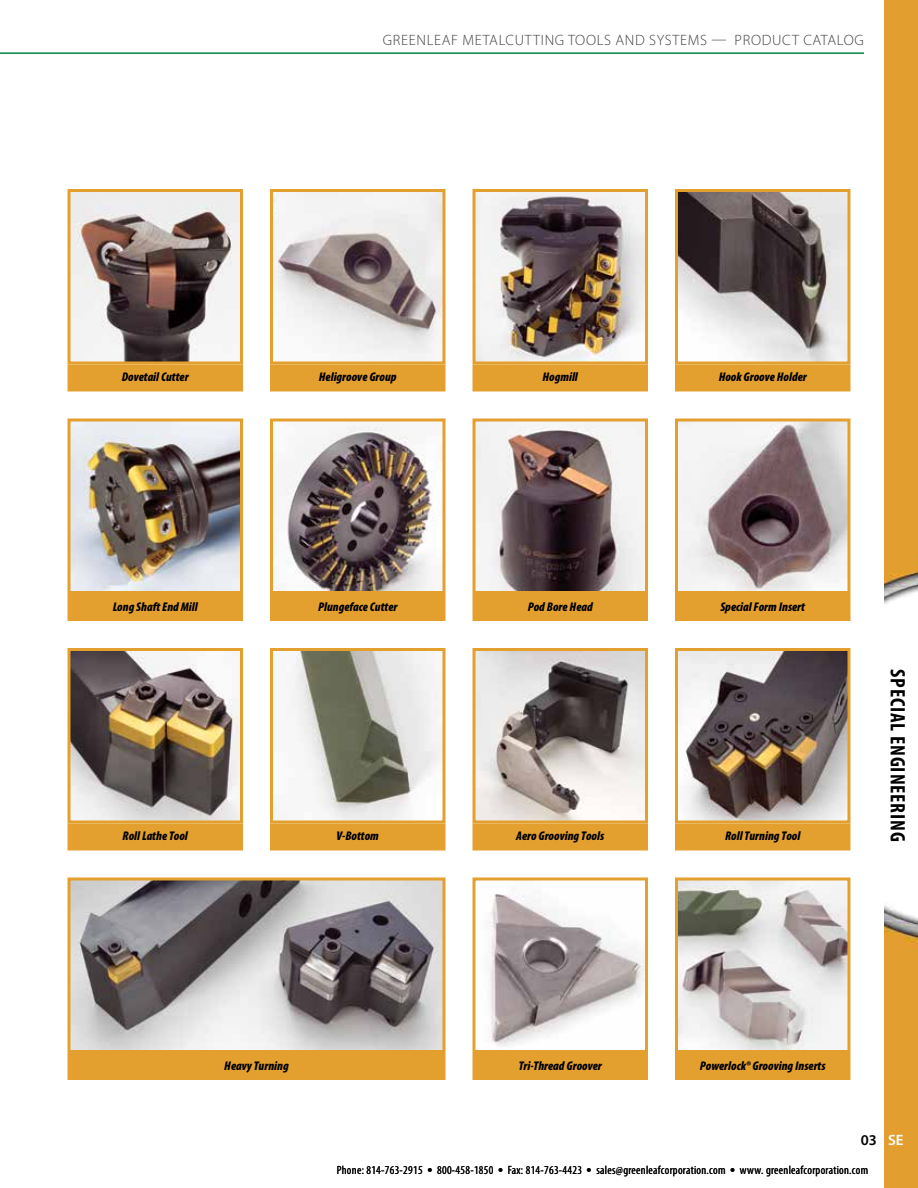
<style>
.page{position:relative;width:918px;height:1188px;background:#fff}
.page>*{position:absolute;margin:0;border:0;box-sizing:border-box;transform-origin:0 0}
.t1{font:700 condensed 21px "Myriad Pro";letter-spacing:.04em;color:#000}
.t2{font:300 15px "Myriad Pro";letter-spacing:.045em;color:#414042}
.t3{font:600 15px "Myriad Pro";color:#fff}
.t4{font:600 15px "Myriad Pro";color:#000}
.t5{font:italic 900 condensed 12.6px "Myriad Pro";color:#000}
.t6{font:condensed 12px "Myriad Pro";letter-spacing:.025em;color:#000}
.s1{font-size:19.5px}
</style>
<div class="page">
<hr style="left:0;top:52px;width:864px;height:2px;background:#008445">
<img style="left:884px;top:0;width:34px;height:1188px">
<img style="left:72px;top:193px;width:167px;height:167px">
<div style="left:68px;top:189px;width:175px;height:175px;border:3px solid #e4a02f"></div>
<div style="left:68px;top:364px;width:175px;height:28px;background:#e4a02f;border:3px solid #e4a02f"></div>
<img style="left:274px;top:193px;width:168px;height:167px">
<div style="left:270px;top:189px;width:176px;height:175px;border:3px solid #e4a02f"></div>
<div style="left:270px;top:364px;width:176px;height:28px;background:#e4a02f;border:3px solid #e4a02f"></div>
<img style="left:476px;top:193px;width:168px;height:167px">
<div style="left:472px;top:189px;width:176px;height:175px;border:3px solid #e4a02f"></div>
<div style="left:472px;top:364px;width:176px;height:28px;background:#e4a02f;border:3px solid #e4a02f"></div>
<img style="left:679px;top:193px;width:167px;height:167px">
<div style="left:675px;top:189px;width:175px;height:175px;border:3px solid #e4a02f"></div>
<div style="left:675px;top:364px;width:175px;height:28px;background:#e4a02f;border:3px solid #e4a02f"></div>
<img style="left:72px;top:422px;width:167px;height:168px">
<div style="left:68px;top:418px;width:175px;height:176px;border:3px solid #e4a02f"></div>
<div style="left:68px;top:594px;width:175px;height:27px;background:#e4a02f"></div>
<img style="left:286px;top:426px;width:152px;height:164px">
<div style="left:270px;top:418px;width:176px;height:176px;border:3px solid #e4a02f"></div>
<div style="left:270px;top:594px;width:176px;height:27px;background:#e4a02f"></div>
<img style="left:476px;top:422px;width:168px;height:168px">
<div style="left:472px;top:418px;width:176px;height:176px;border:3px solid #e4a02f"></div>
<div style="left:472px;top:594px;width:176px;height:27px;background:#e4a02f"></div>
<img style="left:679px;top:422px;width:167px;height:168px">
<div style="left:675px;top:418px;width:175px;height:176px;border:3px solid #e4a02f"></div>
<div style="left:675px;top:594px;width:175px;height:27px;background:#e4a02f"></div>
<img style="left:72px;top:652px;width:167px;height:168px">
<div style="left:68px;top:648px;width:175px;height:176px;border:3px solid #e4a02f"></div>
<div style="left:68px;top:824px;width:175px;height:26px;background:#e4a02f"></div>
<img style="left:291px;top:652px;width:151px;height:168px">
<div style="left:270px;top:648px;width:176px;height:176px;border:3px solid #e4a02f"></div>
<div style="left:270px;top:824px;width:176px;height:26px;background:#e4a02f"></div>
<img style="left:476px;top:652px;width:168px;height:168px">
<div style="left:472px;top:648px;width:176px;height:176px;border:3px solid #e4a02f"></div>
<div style="left:472px;top:824px;width:176px;height:26px;background:#e4a02f"></div>
<img style="left:679px;top:652px;width:167px;height:168px">
<div style="left:675px;top:648px;width:175px;height:176px;border:3px solid #e4a02f"></div>
<div style="left:675px;top:824px;width:175px;height:26px;background:#e4a02f"></div>
<div style="left:68px;top:1053px;width:378px;height:27px;background:#e4a02f"></div>
<img style="left:489px;top:894px;width:155px;height:152px">
<div style="left:472px;top:878px;width:176px;height:175px;border:3px solid #e4a02f"></div>
<div style="left:472px;top:1053px;width:176px;height:27px;background:#e4a02f"></div>
<img style="left:679px;top:882px;width:167px;height:167px">
<div style="left:675px;top:878px;width:175px;height:175px;border:3px solid #e4a02f"></div>
<div style="left:675px;top:1053px;width:175px;height:27px;background:#e4a02f"></div>
<img style="left:72px;top:882px;width:370px;height:167px">
<div style="left:68px;top:878px;width:378px;height:175px;border:3px solid #e4a02f"></div>
<p class="t2" style="left:383px;top:31px;width:483px">GREENLEAF METALCUTTING TOOLS AND SYSTEMS — PRODUCT CATALOG</p>
<p class="t5" style="left:122px;top:369px;width:68px">Dovetail Cutter</p>
<p class="t5" style="left:319px;top:369px;width:79px">Heligroove Group</p>
<p class="t5" style="left:543px;top:369px;width:37px">Hogmill</p>
<p class="t5" style="left:719px;top:369px;width:90px">Hook Groove Holder</p>
<p class="t5" style="left:113px;top:598px;width:87px">Long Shaft End Mill</p>
<p class="t5" style="left:318px;top:598px;width:81px">Plungeface Cutter</p>
<p class="t5" style="left:528px;top:598px;width:66px">Pod Bore Head</p>
<p class="t5" style="left:720px;top:598px;width:86px">Special Form Insert</p>
<p class="t5" style="left:123px;top:828px;width:67px">Roll Lathe Tool</p>
<p class="t5" style="left:337px;top:828px;width:44px">V-Bottom</p>
<p class="t5" style="left:516px;top:828px;width:89px">Aero Grooving Tools</p>
<p class="t5" style="left:725px;top:828px;width:77px">Roll Turning Tool</p>
<h1 class="t1" style="left:911px;top:669px;width:174px;rotate:90deg">SPECIAL ENGINEERING</h1>
<p class="t5" style="left:224px;top:1057px;width:66px">Heavy Turning</p>
<p class="t5" style="left:519px;top:1057px;width:85px">Tri-Thread Groover</p>
<p class="t5" style="left:700px;top:1057px;width:127px">Powerlock® Grooving Inserts</p>
<p class="t4" style="left:861px;top:1132px;width:18px">03</p>
<p class="t6" style="left:337px;top:1163px;width:533px">Phone: 814-763-2915 <span class="s1">•</span> 800-458-1850 <span class="s1">•</span> Fax: 814-763-4423 <span class="s1">•</span> sales@greenleafcorporation.com <span class="s1">•</span> www. greenleafcorporation.com</p>
<p class="t3" style="left:888px;top:1132px;width:17px">SE</p>
</div>
